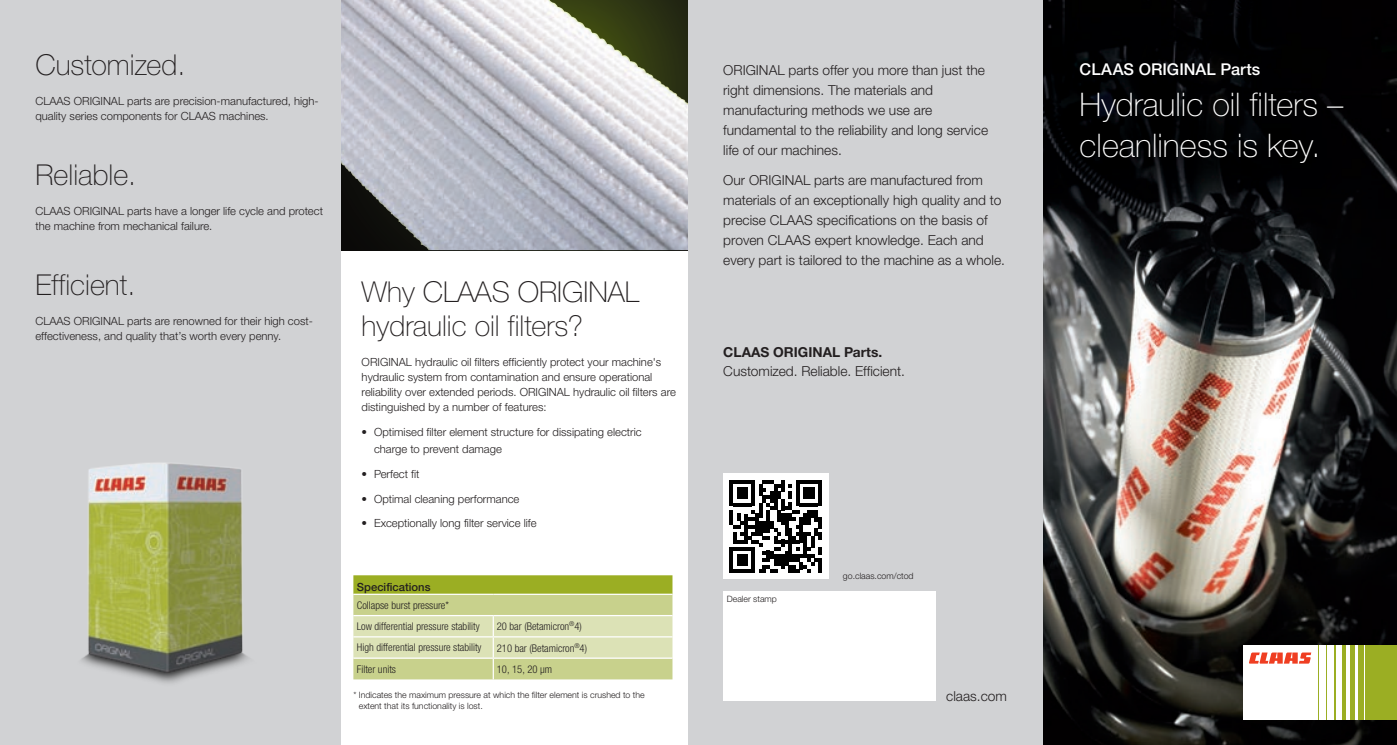
<style>
.page{position:relative;width:1397px;height:745px;background:#fff}
.page>*{position:absolute;margin:0;border:0;box-sizing:border-box;transform-origin:0 0}
.t1{font:100 32.5px/41.2px "CLAAS Helvetica Neue";color:#fff}
.t2{font:100 28.75px/34.4px "CLAAS Helvetica Neue";color:#231f20}
.t3{font:500 16.25px "CLAAS Helvetica Neue";letter-spacing:.005em;color:#fff}
.t4{font:300 13.75px/20px "CLAAS Helvetica Neue";color:#231f20}
.t5{font:700 13.75px "CLAAS Helvetica Neue";color:#231f20}
.t6{font:300 11.25px/15px "CLAAS Helvetica Neue";color:#231f20}
.t7{font:500 11.25px "CLAAS Helvetica Neue";color:#231f20}
.t8{font:300 condensed 10.62px/21.2px "CLAAS Helvetica Neue";color:#231f20}
.t9{font:300 8.75px/11.2px "CLAAS Helvetica Neue";color:#231f20}
</style>
<div class="page">
<img style="left:340px;top:0;width:347px;height:250px">
<img style="left:1042px;top:0;width:354px;height:744px">
<div style="left:687px;top:0;width:355px;height:744px;background:#d1d2d4"></div>
<div style="left:0;top:0;width:340px;height:744px;background:#d1d2d4"></div>
<div style="left:723px;top:590px;width:212px;height:110px;background:#fff"></div>
<div style="left:1242px;top:645px;width:151px;height:74px;background:#fff"></div>
<div style="left:1364px;top:645px;width:32px;height:74px;background:#9bae23"></div>
<svg style="left:1345px;top:645px;width:1px;height:74px"></svg>
<div style="left:1357px;top:645px;width:7px;height:74px;background:#9bae23"></div>
<div style="left:1349px;top:645px;width:5px;height:74px;background:#9bae23"></div>
<svg style="left:1342px;top:645px;width:3px;height:74px"></svg>
<hr style="left:1334px;top:645px;width:1px;height:74px;background:#9bae23">
<hr style="left:1317px;top:645px;width:1px;height:74px;background:#9bae23">
<hr style="left:1325px;top:645px;width:1px;height:74px;background:#9bae23">
<hr style="left:1364px;top:645px;width:1px;height:74px;background:#fff">
<svg style="left:1249px;top:652px;width:61px;height:11px"></svg>
<img style="left:81px;top:462px;width:168px;height:221px">
<div style="left:723px;top:473px;width:105px;height:105px;background:#fff"></div>
<hr style="left:729px;top:480px;width:3px;height:26px;background:#000">
<hr style="left:729px;top:509px;width:3px;height:15px;background:#000">
<hr style="left:729px;top:546px;width:3px;height:26px;background:#000">
<svg style="left:732px;top:480px;width:89px;height:92px"></svg>
<hr style="left:818px;top:558px;width:3px;height:14px;background:#000">
<svg style="left:353px;top:575px;width:319px;height:104px"></svg>
<hr style="left:353px;top:614px;width:140px;height:1px;background:#fff">
<hr style="left:493px;top:614px;width:179px;height:1px;background:#fff">
<hr style="left:353px;top:635px;width:140px;height:2px;background:#fff">
<hr style="left:493px;top:635px;width:179px;height:2px;background:#fff">
<hr style="left:353px;top:657px;width:140px;height:1px;background:#fff">
<hr style="left:493px;top:657px;width:179px;height:1px;background:#fff">
<hr style="left:492px;top:615px;width:2px;height:20px;background:#fff">
<hr style="left:492px;top:637px;width:2px;height:20px;background:#fff">
<hr style="left:492px;top:658px;width:2px;height:21px;background:#fff">
<hr style="left:353px;top:593px;width:140px;height:1px;background:#fff">
<hr style="left:493px;top:593px;width:179px;height:1px;background:#fff">
<h2 class="t2" style="left:35px;top:48px;width:151px">Customized.</h2>
<p class="t6" style="left:35px;top:93px;width:285px">CLAAS ORIGINAL parts are precision-manufactured, high&shy;quality series components for CLAAS machines.</p>
<h2 class="t2" style="left:35px;top:158px;width:102px">Reliable.</h2>
<p class="t6" style="left:35px;top:203px;width:289px">CLAAS ORIGINAL parts have a longer life cycle and protect the machine from mechanical failure.</p>
<h2 class="t2" style="left:35px;top:268px;width:101px">Efficient.</h2>
<p class="t6" style="left:35px;top:313px;width:279px">CLAAS ORIGINAL parts are renowned for their high cost&shy;effectiveness, and quality that’s worth every penny.</p>
<h2 class="t2" style="left:361px;top:274px;width:279px">Why CLAAS ORIGINAL hydraulic oil filters?</h2>
<p class="t6" style="left:361px;top:354px;width:316px">ORIGINAL hydraulic oil filters efficiently protect your machine's hydraulic system from contamination and ensure operational reliability over extended periods. ORIGINAL hydraulic oil filters are distinguished by a number of features:</p>
<p class="t6" style="left:374px;top:423px;width:269px;line-height:17.5px;text-indent:-12px">• Optimised filter element structure for dissipating electric charge to prevent damage</p>
<p class="t6" style="left:361px;top:466px;width:59px">• Perfect fit</p>
<p class="t6" style="left:361px;top:491px;width:159px">• Optimal cleaning performance</p>
<p class="t6" style="left:361px;top:515px;width:176px">• Exceptionally long filter service life</p>
<p class="t7" style="left:357px;top:579px;width:75px">Specifications</p>
<p class="t8" style="left:357px;top:594px;width:124px">Collapse burst pressure*<br>Low differential pressure stability</p>
<p class="t8" style="left:497px;top:615px;width:87px">20 bar (Betamicron<sup>®</sup>4)</p>
<p class="t8" style="left:357px;top:636px;width:126px">High differential pressure stability</p>
<p class="t8" style="left:497px;top:637px;width:92px">210 bar (Betamicron<sup>®</sup>4)</p>
<p class="t8" style="left:357px;top:658px;width:41px">Filter units</p>
<p class="t8" style="left:497px;top:658px;width:57px">10, 15, 20 µm</p>
<p class="t9" style="left:359px;top:689px;width:287px;text-indent:-6px">* Indicates the maximum pressure at which the filter element is crushed to the extent that its functionality is lost.</p>
<p class="t4" style="left:723px;top:60px;width:266px">ORIGINAL parts offer you more than just the right dimensions. The materials and manufacturing methods we use are fundamental to the reliability and long service life of our machines.</p>
<p class="t4" style="left:723px;top:170px;width:283px">Our ORIGINAL parts are manufactured from materials of an exceptionally high quality and to precise CLAAS specifications on the basis of proven CLAAS expert knowledge. Each and every part is tailored to the machine as a whole.</p>
<p class="t5" style="left:723px;top:342px;width:160px">CLAAS ORIGINAL Parts.</p>
<p class="t4" style="left:723px;top:361px;width:183px">Customized. Reliable. Efficient.</p>
<p class="t9" style="left:726px;top:593px;width:52px">Dealer stamp</p>
<p class="t9" style="left:842px;top:570px;width:72px">go.claas.com/ctod</p>
<p class="t4" style="left:946px;top:685px;width:62px">claas.com</p>
<h3 class="t3" style="left:1079px;top:58px;width:182px">CLAAS ORIGINAL Parts</h3>
<h1 class="t1" style="left:1079px;top:84px;width:265px">Hydraulic oil filters – cleanliness is key.</h1>
</div>
